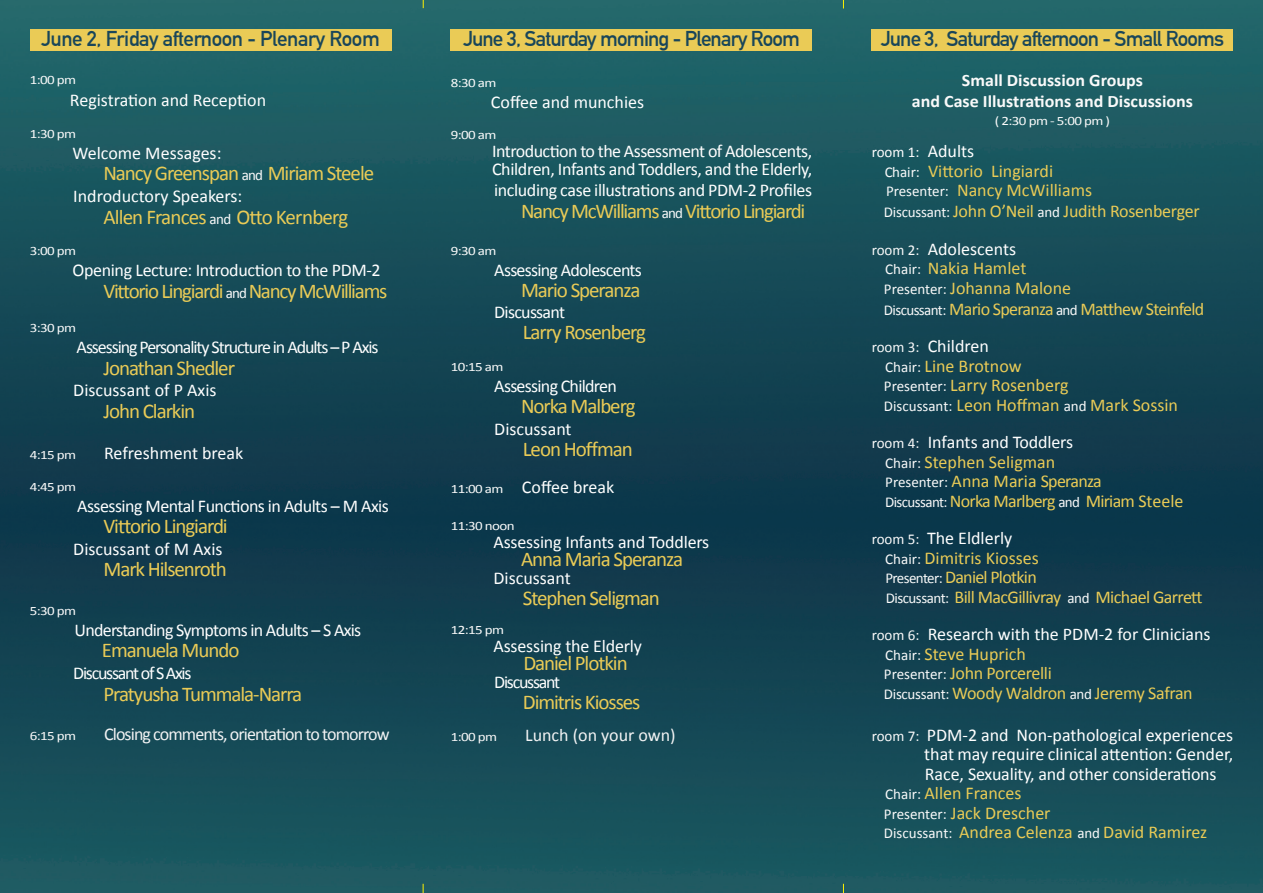
<style>
.page{position:relative;width:1263px;height:893px;background:#fff}
.page>*{position:absolute;margin:0;border:0;box-sizing:border-box;transform-origin:0 0}
.t1{font:21px "Calibri";letter-spacing:-.05em;color:#eacb56}
.t2{font:700 21px "DIN Alternate";letter-spacing:-.04em;color:#19465a}
.t3{font:700 21px "DIN Alternate";letter-spacing:-.02em;color:#19465a}
.t4{font:18px "Calibri";color:#eacb56}
.t5{font:18px "Calibri";letter-spacing:-.02em;color:#fff}
.t6{font:18px "Calibri";color:#fff}
.t7{font:18px "Calibri";letter-spacing:-.04em;color:#eacb56}
.t8{font:18px "Calibri";letter-spacing:-.02em;color:#eacb56}
.t9{font:18px "Calibri";letter-spacing:-.04em;color:#fff}
.t10{font:18px "Calibri";letter-spacing:-.035em;color:#eacb56}
.t11{font:18px "Calibri";letter-spacing:-.06em;color:#fff}
.t12{font:18px "Calibri";letter-spacing:-.05em;color:#f2f3f4}
.t13{font:18px "Calibri";letter-spacing:-.07em;color:#fff}
.t14{font:18px "Calibri";color:#f2f3f4}
.t15{font:17.85px "Calibri";color:#fff}
.t16{font:700 17.4px "Calibri";color:#fafafa}
.t17{font:12.75px "Calibri";letter-spacing:-.04em;color:#fafafa;scale:1.18 1}
.s1{font-size:15px;color:#fafafa}
.s2{font-size:12.75px;color:#fafafa}
.s3{font-size:15px}
.s4{font-size:18px}
</style>
<div class="page">
<img style="left:0;top:0;width:1263px;height:893px">
<div style="left:30px;top:30px;width:361px;height:21px;background:#eacb56"></div>
<div style="left:451px;top:30px;width:361px;height:21px;background:#eacb56"></div>
<div style="left:872px;top:30px;width:361px;height:21px;background:#eacb56"></div>
<p class="t3" style="left:41px;top:23px;width:340px">June 2, Friday afternoon - Plenary Room</p>
<p class="t2" style="left:463px;top:23px;width:338px">June 3, Saturday morning - Plenary Room</p>
<p class="t2" style="left:881px;top:22px;width:345px">June 3, Saturday afternoon - Small Rooms</p>
<p class="t17" style="left:451px;top:74px;width:40px">8:30 am</p>
<p class="t6" style="left:491px;top:90px;width:155px">Coffee and munchies</p>
<p class="t17" style="left:451px;top:127px;width:40px">9:00 am</p>
<p class="t5" style="left:492px;top:140px;width:321px">Introduction to the Assessment of Adolescents,</p>
<p class="t5" style="left:492px;top:158px;width:322px">Children, Infants and Toddlers, and the Elderly,</p>
<p class="t5" style="left:494px;top:179px;width:320px">including case illustrations and PDM-2 Profiles</p>
<p class="t1" style="left:521px;top:198px;width:286px">Nancy McWilliams <span class="s1">and</span> Vittorio Lingiardi</p>
<p class="t17" style="left:451px;top:243px;width:40px">9:30 am</p>
<p class="t9" style="left:494px;top:259px;width:149px">Assessing Adolescents</p>
<p class="t1" style="left:521px;top:277px;width:121px">Mario Speranza</p>
<p class="t9" style="left:494px;top:301px;width:72px">Discussant</p>
<p class="t1" style="left:523px;top:319px;width:125px">Larry Rosenberg</p>
<p class="t17" style="left:451px;top:359px;width:46px">10:15 am</p>
<p class="t9" style="left:494px;top:375px;width:124px">Assessing Children</p>
<p class="t1" style="left:521px;top:393px;width:116px">Norka Malberg</p>
<p class="t6" style="left:494px;top:417px;width:79px">Discussant</p>
<p class="t1" style="left:523px;top:435px;width:111px">Leon Hoffman</p>
<p class="t6" style="left:451px;top:475px;width:165px"><span class="s2">11:00 am</span> Coffee break</p>
<p class="t17" style="left:451px;top:518px;width:56px">11:30 noon</p>
<p class="t5" style="left:493px;top:531px;width:217px">Assessing Infants and Toddlers</p>
<p class="t1" style="left:521px;top:546px;width:164px">Anna Maria Speranza</p>
<p class="t6" style="left:493px;top:567px;width:79px">Discussant</p>
<p class="t1" style="left:523px;top:585px;width:138px">Stephen Seligman</p>
<p class="t17" style="left:451px;top:621px;width:47px">12:15 pm</p>
<p class="t5" style="left:493px;top:634px;width:150px">Assessing the Elderly</p>
<p class="t1" style="left:523px;top:649px;width:106px">Daniel Plotkin</p>
<p class="t13" style="left:494px;top:670px;width:67px">Discussant</p>
<p class="t1" style="left:523px;top:688px;width:119px">Dimitris Kiosses</p>
<p class="t17" style="left:451px;top:728px;width:41px">1:00 pm</p>
<p class="t14" style="left:525px;top:723px;width:152px">Lunch (on your own)</p>
<p class="t16" style="left:962px;top:69px;width:183px">Small Discussion Groups</p>
<p class="t16" style="left:912px;top:90px;width:283px">and Case Illustrations and Discussions</p>
<p class="t17" style="left:995px;top:112px;width:99px">( 2:30 pm - 5:00 pm )</p>
<p class="t5" style="left:872px;top:140px;width:104px"><span class="s3">room 1</span><span class="s1">:</span> Adults</p>
<p class="t4" style="left:885px;top:159px;width:170px"><span class="s1">Chair:</span> Vittorio Lingiardi</p>
<p class="t4" style="left:886px;top:179px;width:208px"><span class="s1">Presenter:</span> Nancy McWilliams</p>
<p class="t4" style="left:884px;top:200px;width:317px"><span class="s1">Discussant:</span> John O’Neil <span class="s1">and</span> Judith Rosenberger</p>
<p class="t6" style="left:872px;top:237px;width:146px"><span class="s1">room 2:</span> Adolescents</p>
<p class="t4" style="left:885px;top:257px;width:143px"><span class="s1">Chair:</span> Nakia Hamlet</p>
<p class="t4" style="left:884px;top:276px;width:189px"><span class="s1">Presenter:</span> Johanna Malone</p>
<p class="t7" style="left:884px;top:297px;width:322px"><span class="s1">Discussant:</span> Mario Speranza <span class="s1">and</span> Matthew Steinfeld</p>
<p class="t6" style="left:872px;top:335px;width:119px"><span class="s1">room 3:</span> Children</p>
<p class="t4" style="left:885px;top:354px;width:138px"><span class="s1">Chair:</span> Line Brotnow</p>
<p class="t4" style="left:884px;top:374px;width:186px"><span class="s1">Presenter:</span> Larry Rosenberg</p>
<p class="t4" style="left:884px;top:393px;width:296px"><span class="s1">Discussant:</span> Leon Hoffman <span class="s1">and</span> Mark Sossin</p>
<p class="t5" style="left:872px;top:431px;width:203px"><span class="s1">room 4:</span> Infants and Toddlers</p>
<p class="t4" style="left:885px;top:450px;width:171px"><span class="s1">Chair:</span> Stephen Seligman</p>
<p class="t8" style="left:885px;top:470px;width:218px"><span class="s1">Presenter:</span> Anna Maria Speranza</p>
<p class="t7" style="left:885px;top:489px;width:300px"><span class="s1">Discussant:</span> Norka Marlberg <span class="s1">and</span> Miriam Steele</p>
<p class="t6" style="left:872px;top:527px;width:142px"><span class="s1">room 5:</span> The Eldlerly</p>
<p class="t4" style="left:885px;top:546px;width:155px"><span class="s1">Chair:</span> Dimitris Kiosses</p>
<p class="t7" style="left:885px;top:566px;width:153px"><span class="s1">Presenter:</span> Daniel Plotkin</p>
<p class="t10" style="left:886px;top:585px;width:318px"><span class="s1">Discussant:</span> Bill MacGillivray <span class="s1">and</span> Michael Garrett</p>
<p class="t15" style="left:872px;top:623px;width:340px"><span class="s1">room 6:</span> <span class="s4">Rese</span>arch with the PDM-2 for Clinicians</p>
<p class="t4" style="left:885px;top:642px;width:142px"><span class="s1">Chair:</span> Steve Huprich</p>
<p class="t8" style="left:884px;top:662px;width:169px"><span class="s1">Presenter:</span> John Porcerelli</p>
<p class="t8" style="left:884px;top:681px;width:310px"><span class="s1">Discussant:</span> Woody Waldron <span class="s1">and</span> Jeremy Safran</p>
<p class="t6" style="left:872px;top:723px;width:363px"><span class="s1">room 7:</span> PDM-2 and Non-pathological experiences</p>
<p class="t6" style="left:924px;top:743px;width:311px">that may require clinical attention: Gender,</p>
<p class="t5" style="left:925px;top:762px;width:293px">Race, Sexuality, and other considerations</p>
<p class="t4" style="left:885px;top:782px;width:138px"><span class="s1">Chair:</span> Allen Frances</p>
<p class="t4" style="left:884px;top:801px;width:168px"><span class="s1">Presenter:</span> Jack Drescher</p>
<p class="t4" style="left:884px;top:821px;width:325px"><span class="s1">Discussant:</span> Andrea Celenza <span class="s1">and</span> David Ramirez</p>
<p class="t17" style="left:30px;top:72px;width:41px">1:00 pm</p>
<p class="t6" style="left:70px;top:89px;width:198px">Registration and Reception</p>
<p class="t17" style="left:30px;top:125px;width:41px">1:30 pm</p>
<p class="t6" style="left:72px;top:141px;width:150px">Welcome Messages:</p>
<p class="t1" style="left:103px;top:160px;width:272px">Nancy Greenspan <span class="s1">and</span> Miriam Steele</p>
<p class="t6" style="left:73px;top:185px;width:171px">Indroductory Speakers:</p>
<p class="t1" style="left:103px;top:203px;width:246px">Allen Frances <span class="s1">and</span> Otto Kernberg</p>
<p class="t17" style="left:30px;top:243px;width:41px">3:00 pm</p>
<p class="t5" style="left:72px;top:259px;width:310px">Opening Lecture: Introduction to the PDM-2</p>
<p class="t1" style="left:103px;top:278px;width:285px">Vittorio Lingiardi <span class="s1">and</span> Nancy McWilliams</p>
<p class="t17" style="left:30px;top:319px;width:41px">3:30 pm</p>
<p class="t11" style="left:77px;top:336px;width:303px">Assessing Personality Structure in Adults – P Axis</p>
<p class="t1" style="left:103px;top:355px;width:133px">Jonathan Shedler</p>
<p class="t6" style="left:73px;top:379px;width:145px">Discussant of P Axis</p>
<p class="t1" style="left:103px;top:398px;width:93px">John Clarkin</p>
<p class="t17" style="left:30px;top:446px;width:41px">4:15 pm</p>
<p class="t6" style="left:104px;top:441px;width:141px">Refreshment break</p>
<p class="t17" style="left:30px;top:478px;width:41px">4:45 pm</p>
<p class="t5" style="left:77px;top:494px;width:313px">Assessing Mental Functions in Adults – M Axis</p>
<p class="t1" style="left:103px;top:513px;width:126px">Vittorio Lingiardi</p>
<p class="t6" style="left:73px;top:537px;width:151px">Discussant of M Axis</p>
<p class="t1" style="left:103px;top:556px;width:125px">Mark Hilsenroth</p>
<p class="t17" style="left:30px;top:603px;width:41px">5:30 pm</p>
<p class="t9" style="left:75px;top:619px;width:288px">Understanding Symptoms in Adults – S Axis</p>
<p class="t1" style="left:102px;top:637px;width:139px">Emanuela Mundo</p>
<p class="t13" style="left:73px;top:662px;width:120px">Discussant of S Axis</p>
<p class="t1" style="left:103px;top:680px;width:200px">Pratyusha Tummala-Narra</p>
<p class="t17" style="left:30px;top:727px;width:41px">6:15 pm</p>
<p class="t12" style="left:104px;top:722px;width:287px">Closing comments, orientation to tomorrow</p>
</div>
